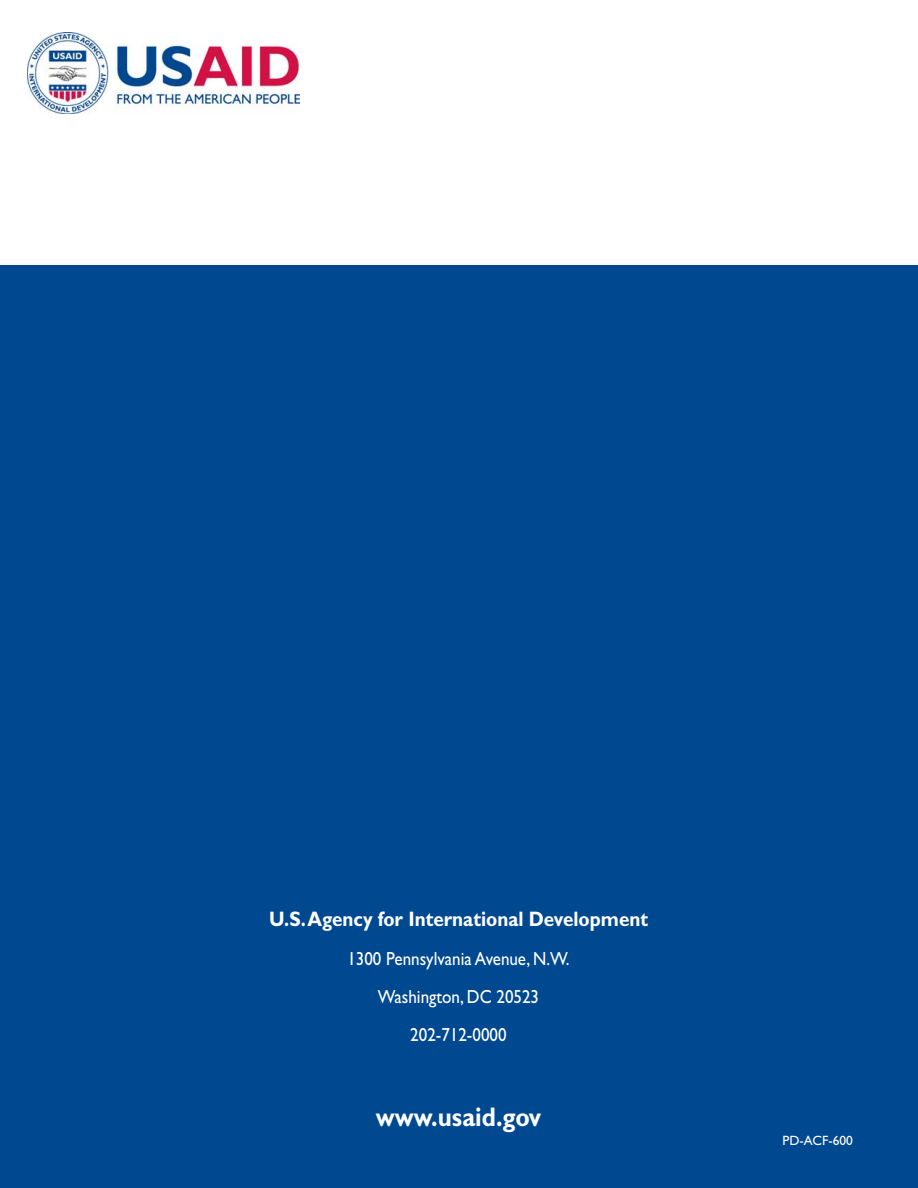
<style>
.page{position:relative;width:918px;height:1188px;background:#fff}
.page>*{position:absolute;margin:0;border:0;box-sizing:border-box;transform-origin:0 0}
.t1{font:700 27px "Gill Sans";color:#fff;scale:.9 1}
.t2{font:700 21px "Gill Sans";color:#fff;scale:.9 1}
.t3{font:18.9px/38.2px "Gill Sans";color:#fff;text-align:center;scale:.9 1}
.t4{font:13.5px "Gill Sans";color:#fff}
</style>
<div class="page">
<div style="left:0;top:0;width:918px;height:1187px;background:#004990"></div>
<div style="left:0;top:0;width:918px;height:133px;background:#fff"></div>
<div style="left:0;top:114px;width:918px;height:151px;background:#fff"></div>
<img style="left:28px;top:33px;width:271px;height:81px">
<p class="t2" style="left:269px;top:912px;width:423px">U.S. Agency for International Development</p>
<p class="t3" style="left:347px;top:941px;width:248px">1300 Pennsylvania Avenue, N.W.<br>Washington, DC 20523<br>202-712-0000</p>
<h1 class="t1" style="left:376px;top:1107px;width:186px">www.usaid.gov</h1>
<p class="t4" style="left:783px;top:1136px;width:72px">PD-ACF-600</p>
</div>
